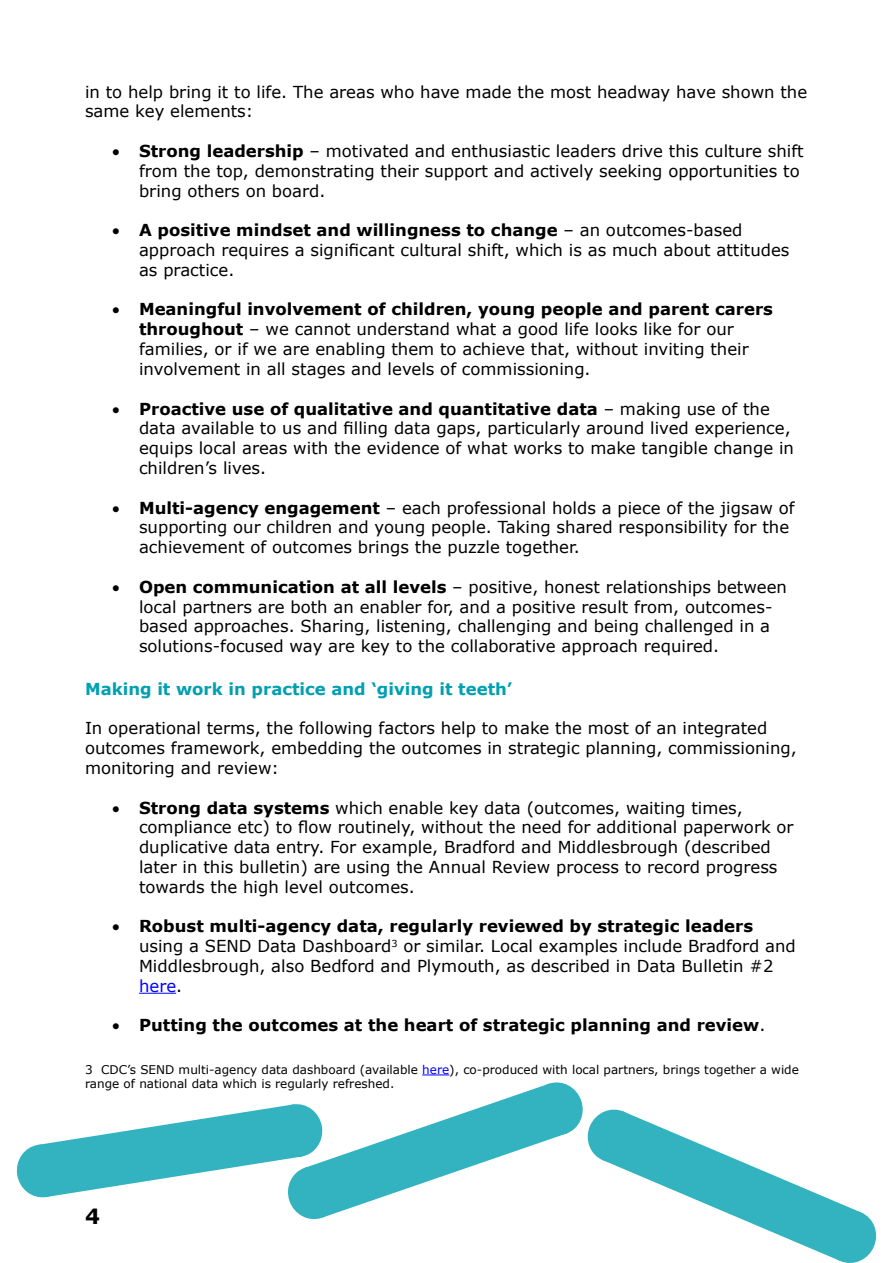
<style>
.page{position:relative;width:893px;height:1263px;background:#fff}
.page>*{position:absolute;margin:0;border:0;box-sizing:border-box;transform-origin:0 0}
.t1{font:700 21px "Verdana";color:#000}
.t2{font:16.5px/19.8px "Verdana";color:#000}
.t3{font:700 16.5px "Verdana";color:#000}
.t4{font:700 16.5px "Verdana";color:#00a0b1}
.t5{font:12px/14.4px "Verdana";color:#000}
.s1{font-weight:700}
.s2{color:#00f}
.s3{font-weight:400}
</style>
<div class="page">
<hr style="left:139px;top:993px;width:37px;height:1px;background:#00f">
<svg style="left:16px;top:1074px;width:861px;height:189px"></svg>
<p class="t2" style="left:85px;top:82px;width:724px">in to help bring it to life. The areas who have made the most headway have shown the same key elements:</p>
<p class="t2" style="left:139px;top:141px;width:666px;text-indent:-27px">• <span class="s1">Strong leadership</span> – motivated and enthusiastic leaders drive this culture shift from the top, demonstrating their support and actively seeking opportunities to bring others on board.</p>
<p class="t2" style="left:139px;top:220px;width:652px;text-indent:-27px">• <span class="s1">A positive mindset and willingness to change</span> – an outcomes-based approach requires a significant cultural shift, which is as much about attitudes as practice.</p>
<p class="t2" style="left:139px;top:299px;width:635px;text-indent:-27px">• <span class="s1">Meaningful involvement of children, young people and parent carers throughout</span> – we cannot understand what a good life looks like for our families, or if we are enabling them to achieve that, without inviting their involvement in all stages and levels of commissioning.</p>
<p class="t2" style="left:139px;top:398px;width:656px;text-indent:-27px">• <span class="s1">Proactive use of qualitative and quantitative data</span> – making use of the data available to us and filling data gaps, particularly around lived experience, equips local areas with the evidence of what works to make tangible change in children’s lives.</p>
<p class="t2" style="left:139px;top:497px;width:657px;text-indent:-27px">• <span class="s1">Multi-agency engagement</span> – each professional holds a piece of the jigsaw of supporting our children and young people. Taking shared responsibility for the achievement of outcomes brings the puzzle together.</p>
<p class="t2" style="left:139px;top:577px;width:650px;text-indent:-27px">• <span class="s1">Open communication at all levels</span> – positive, honest relationships between local partners are both an enabler for, and a positive result from, outcomes&shy;based approaches. Sharing, listening, challenging and being challenged in a solutions-focused way are key to the collaborative approach required.</p>
<p class="t4" style="left:85px;top:677px;width:429px">Making it work in practice and ‘giving it teeth’</p>
<p class="t2" style="left:85px;top:718px;width:713px">In operational terms, the following factors help to make the most of an integrated outcomes framework, embedding the outcomes in strategic planning, commissioning, monitoring and review:</p>
<p class="t2" style="left:139px;top:797px;width:656px;text-indent:-27px">• <span class="s1">Strong data systems</span> which enable key data (outcomes, waiting times, compliance etc) to flow routinely, without the need for additional paperwork or duplicative data entry. For example, Bradford and Middlesbrough (described later in this bulletin) are using the Annual Review process to record progress towards the high level outcomes.</p>
<p class="t2" style="left:139px;top:916px;width:658px;text-indent:-27px">• <span class="s1">Robust multi-agency data, regularly reviewed by strategic leaders </span>using a SEND Data Dashboard<sup>3</sup> or similar. Local examples include Bradford and Middlesbrough, also Bedford and Plymouth, as described in Data Bulletin #2 <span class="s2">here</span>.</p>
<p class="t3" style="left:112px;top:1014px;width:655px">• Putting the outcomes at the heart of strategic planning and review<span class="s3">.</span></p>
<p class="t5" style="left:85px;top:1062px;width:715px">3 CDC’s SEND multi-agency data dashboard (available <span class="s2">here</span>), co-produced with local partners, brings together a wide range of national data which is regularly refreshed.</p>
<p class="t1" style="left:85px;top:1201px;width:16px">4</p>
</div>
